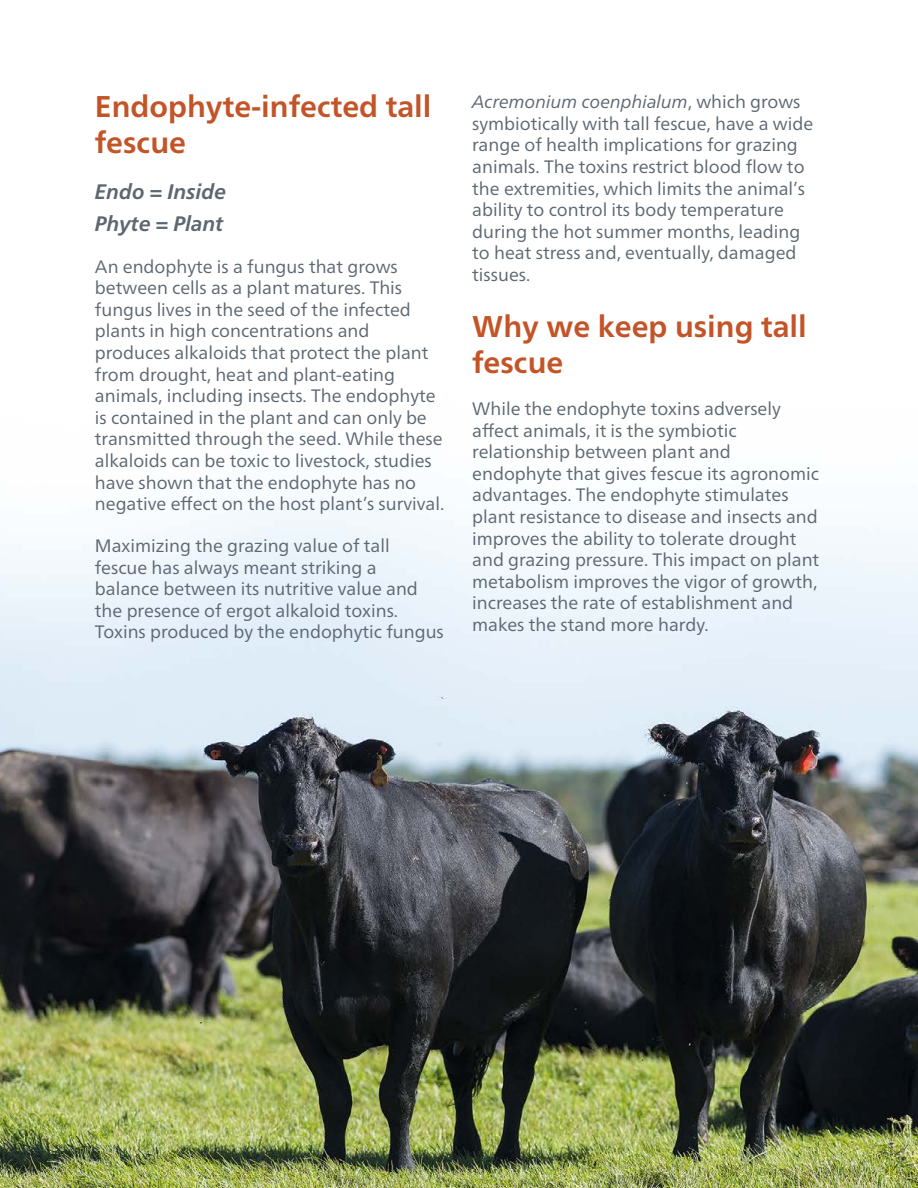
<style>
.page{position:relative;width:918px;height:1188px;background:#fff}
.page>*{position:absolute;margin:0;border:0;box-sizing:border-box;transform-origin:0 0}
.t1{font:700 30px/36px "Frutiger Neue LTW1 G";color:#c35428}
.t2{font:italic 700 21px/32px "Frutiger Neue LTW1 G";color:#5d6771}
.t3{font:18px/21.6px "Frutiger Neue LTW1 G";color:#5d6771}
.s1{font-style:italic}
</style>
<div class="page">
<img style="left:0;top:502px;width:918px;height:686px">
<h1 class="t1" style="left:95px;top:87px;width:338px">Endophyte-infected tall fescue</h1>
<p class="t2" style="left:95px;top:174px;width:133px">Endo = Inside<br>Phyte = Plant</p>
<p class="t3" style="left:95px;top:254px;width:351px">An endophyte is a fungus that grows between cells as a plant matures. This fungus lives in the seed of the infected plants in high concentrations and produces alkaloids that protect the plant from drought, heat and plant-eating animals, including insects. The endophyte is contained in the plant and can only be transmitted through the seed. While these alkaloids can be toxic to livestock, studies have shown that the endophyte has no negative effect on the host plant’s survival.</p>
<p class="t3" style="left:95px;top:534px;width:350px">Maximizing the grazing value of tall fescue has always meant striking a balance between its nutritive value and the presence of ergot alkaloid toxins.<br>Toxins produced by the endophytic fungus</p>
<p class="t3" style="left:472px;top:90px;width:342px"><span class="s1">Acremonium coenphialum</span>, which grows symbiotically with tall fescue, have a wide range of health implications for grazing animals. The toxins restrict blood flow to the extremities, which limits the animal’s ability to control its body temperature during the hot summer months, leading to heat stress and, eventually, damaged tissues.</p>
<h1 class="t1" style="left:472px;top:307px;width:336px">Why we keep using tall fescue</h1>
<p class="t3" style="left:472px;top:397px;width:349px">While the endophyte toxins adversely affect animals, it is the symbiotic relationship between plant and endophyte that gives fescue its agronomic advantages. The endophyte stimulates plant resistance to disease and insects and improves the ability to tolerate drought and grazing pressure. This impact on plant metabolism improves the vigor of growth, increases the rate of establishment and makes the stand more hardy.</p>
</div>
